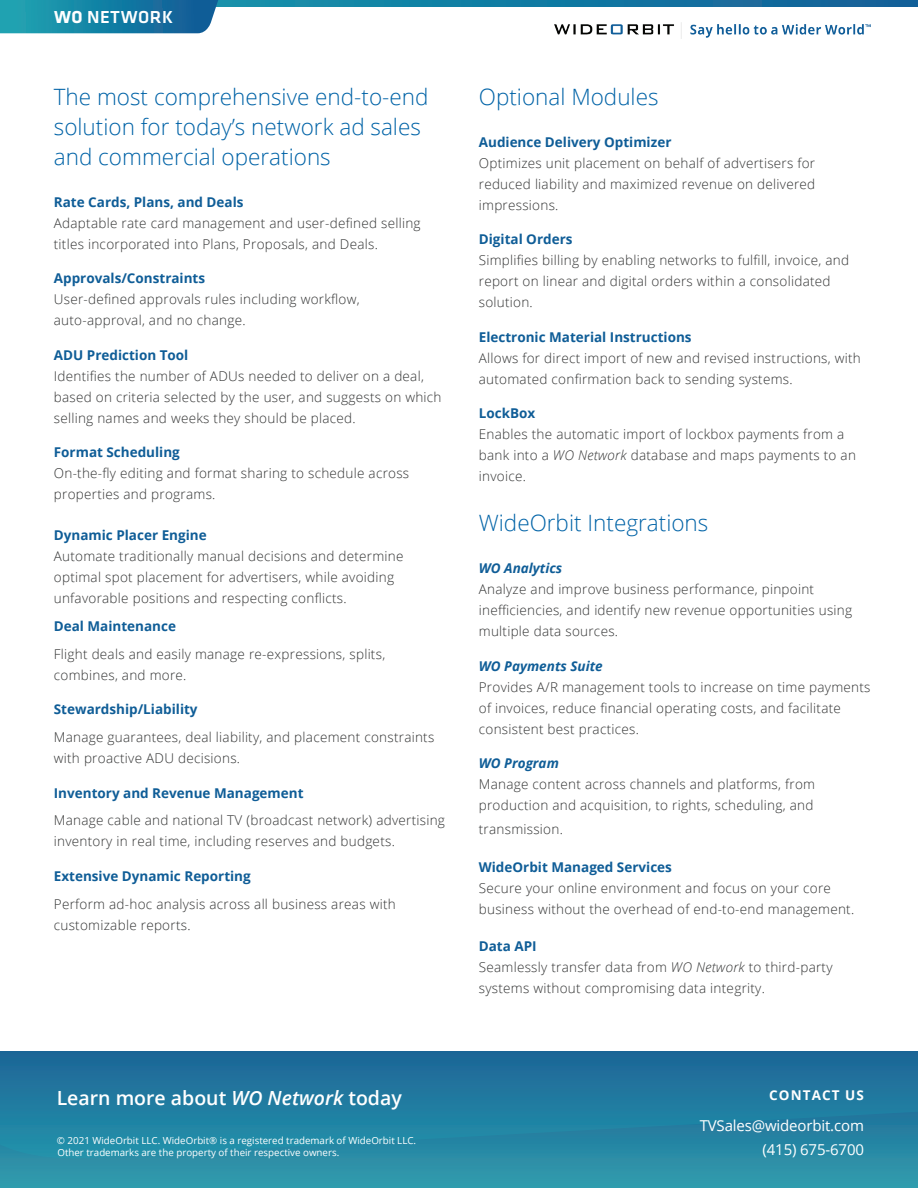
<style>
.page{position:relative;width:918px;height:1188px;background:#fff}
.page>*{position:absolute;margin:0;border:0;box-sizing:border-box;transform-origin:0 0}
.t1{font:300 22.5px/30px "Open Sans";color:#0163a7}
.t2{font:600 19.5px "Open Sans";color:#fff}
.t3{font:500 18px "Klavika";letter-spacing:.025em;color:#fff}
.t4{font:15px/24px "Open Sans";letter-spacing:-.01em;color:#fff;text-align:right}
.t5{font:300 13.5px/21px "Open Sans";letter-spacing:.02em;color:#313232}
.t6{font:700 13.5px "Open Sans";color:#0f5d97}
.t7{font:italic 700 13.5px "Open Sans";color:#0f5d97}
.t8{font:700 13.5px "Open Sans";letter-spacing:.08em;color:#fff}
.t9{font:9.75px/12px "Open Sans";color:#fff}
.s1{font-weight:700}
.s2{font-style:italic}
.s3{font-weight:700;color:#0f5d97}
</style>
<div class="page">
<div style="left:0;top:1051px;width:918px;height:137px;background:#2f95aa"></div>
<svg style="left:0;top:1051px;width:918px;height:105px;fill:#217ba0"></svg>
<svg style="left:218px;top:0;width:700px;height:7px;background:#1377a1"></svg>
<img style="left:555px;top:22px;width:315px;height:16px">
<svg style="left:0;top:0;width:218px;height:33px;background:#1b82a6"></svg>
<h3 class="t3" style="left:54px;top:5px;width:121px"><span class="s1">WO</span> NETWORK</h3>
<h1 class="t1" style="left:54px;top:81px;width:376px">The most comprehensive end-to-end solution for today’s network ad sales and commercial operations</h1>
<p class="t6" style="left:54px;top:192px;width:191px">Rate Cards, Plans, and Deals</p>
<p class="t5" style="left:54px;top:212px;width:368px">Adaptable rate card management and user-defined selling titles incorporated into Plans, Proposals, and Deals.</p>
<p class="t6" style="left:54px;top:269px;width:153px">Approvals/Constraints</p>
<p class="t5" style="left:54px;top:288px;width:307px">User-defined approvals rules including workflow, auto-approval, and no change.</p>
<p class="t6" style="left:54px;top:345px;width:136px">ADU Prediction Tool</p>
<p class="t5" style="left:54px;top:365px;width:389px">Identifies the number of ADUs needed to deliver on a deal, based on criteria selected by the user, and suggests on which selling names and weeks they should be placed.</p>
<p class="t6" style="left:54px;top:443px;width:128px">Format Scheduling</p>
<p class="t5" style="left:54px;top:462px;width:357px">On-the-fly editing and format sharing to schedule across properties and programs.</p>
<p class="t6" style="left:54px;top:526px;width:154px">Dynamic Placer Engine</p>
<p class="t5" style="left:54px;top:546px;width:351px">Automate traditionally manual decisions and determine optimal spot placement for advertisers, while avoiding unfavorable positions and respecting conflicts.</p>
<p class="t6" style="left:54px;top:617px;width:124px">Deal Maintenance</p>
<p class="t5" style="left:54px;top:643px;width:333px">Flight deals and easily manage re-expressions, splits, combines, and more.</p>
<p class="t6" style="left:54px;top:700px;width:145px">Stewardship/Liability</p>
<p class="t5" style="left:54px;top:726px;width:382px">Manage guarantees, deal liability, and placement constraints with proactive ADU decisions.</p>
<p class="t6" style="left:54px;top:783px;width:251px">Inventory and Revenue Management</p>
<p class="t5" style="left:54px;top:810px;width:393px">Manage cable and national TV (broadcast network) advertising inventory in real time, including reserves and budgets.</p>
<p class="t6" style="left:54px;top:867px;width:198px">Extensive Dynamic Reporting</p>
<p class="t5" style="left:54px;top:893px;width:343px">Perform ad-hoc analysis across all business areas with customizable reports.</p>
<h1 class="t1" style="left:479px;top:81px;width:181px">Optional Modules</h1>
<p class="t6" style="left:479px;top:132px;width:194px">Audience Delivery Optimizer</p>
<p class="t5" style="left:479px;top:152px;width:338px;text-align:justify">Optimizes unit placement on behalf of advertisers for reduced liability and maximized revenue on delivered impressions.</p>
<p class="t6" style="left:479px;top:230px;width:95px">Digital Orders</p>
<p class="t5" style="left:479px;top:249px;width:372px">Simplifies billing by enabling networks to fulfill, invoice, and report on linear and digital orders within a consolidated solution.</p>
<p class="t6" style="left:479px;top:327px;width:214px">Electronic Material Instructions</p>
<p class="t5" style="left:479px;top:347px;width:384px">Allows for direct import of new and revised instructions, with automated confirmation back to sending systems.</p>
<p class="t6" style="left:479px;top:404px;width:58px">LockBox</p>
<p class="t5" style="left:479px;top:423px;width:379px">Enables the automatic import of lockbox payments from a bank into a <span class="s2">WO Network</span> database and maps payments to an invoice.</p>
<h1 class="t1" style="left:479px;top:508px;width:231px">WideOrbit Integrations</h1>
<p class="t7" style="left:479px;top:559px;width:85px">WO Analytics</p>
<p class="t5" style="left:479px;top:579px;width:375px">Analyze and improve business performance, pinpoint inefficiencies, and identify new revenue opportunities using multiple data sources.</p>
<p class="t7" style="left:479px;top:656px;width:125px">WO Payments Suite</p>
<p class="t5" style="left:479px;top:676px;width:393px">Provides A/R management tools to increase on time payments of invoices, reduce financial operating costs, and facilitate consistent best practices.</p>
<p class="t7" style="left:479px;top:754px;width:82px">WO Program</p>
<p class="t5" style="left:479px;top:774px;width:338px">Manage content across channels and platforms, from production and acquisition, to rights, scheduling, and</p>
<p class="t5" style="left:479px;top:819px;width:86px">transmission.</p>
<p class="t6" style="left:479px;top:857px;width:195px">WideOrbit Managed Services</p>
<p class="t5" style="left:479px;top:877px;width:377px">Secure your online environment and focus on your core business without the overhead of end-to-end management.</p>
<p class="t5" style="left:479px;top:936px;width:355px"><span class="s3">Data API<br></span>Seamlessly transfer data from <span class="s2">WO Network</span> to third-party systems without compromising data integrity.</p>
<h2 class="t2" style="left:57px;top:1084px;width:347px">Learn more about <span class="s2">WO Network</span> today</h2>
<p class="t9" style="left:57px;top:1134px;width:361px">© 2021 WideOrbit LLC. WideOrbit® is a registered trademark of WideOrbit LLC.<br>Other trademarks are the property of their respective owners.</p>
<p class="t8" style="left:769px;top:1086px;width:96px">CONTACT US</p>
<p class="t4" style="left:700px;top:1113px;width:166px">TVSales@wideorbit.com (415) 675-6700</p>
</div>
